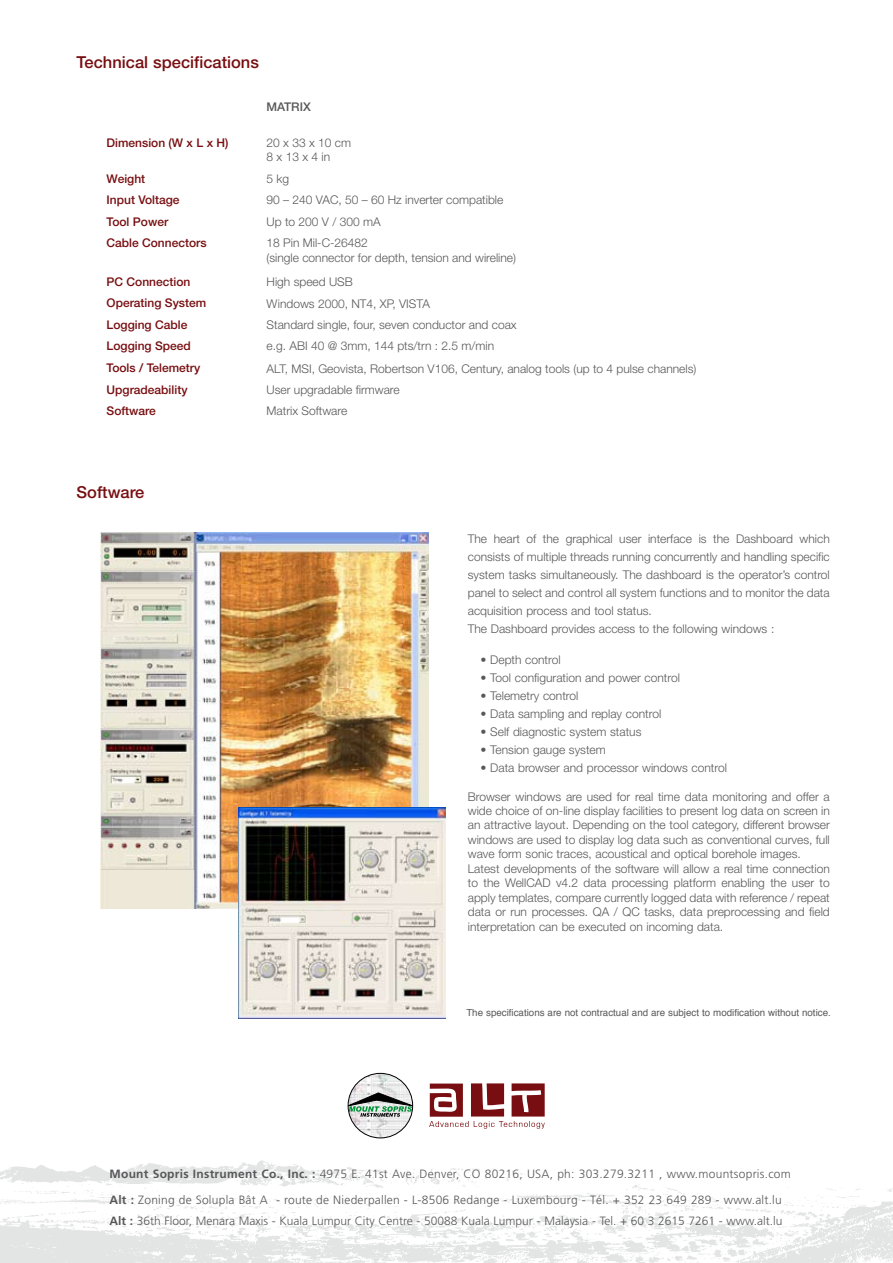
<style>
.page{position:relative;width:893px;height:1263px;background:#fff}
.page>*{position:absolute;margin:0;border:0;box-sizing:border-box;transform-origin:0 0}
.t1{font:500 16.5px "Helvetica Neue";color:#780e11}
.t2{font:300 12px/14.4px "Helvetica Neue";color:#58585a}
.t3{font:300 12px/25.2px "Frutiger";letter-spacing:.02em;color:#58585a}
.t4{font:500 12px "Helvetica Neue";color:#780e11}
.t5{font:300 12px "Frutiger";color:#58585a}
.t6{font:500 12px "Helvetica Neue";color:#58585a}
.t7{font:9.75px "Helvetica";color:#58585a}
.s1{font-weight:700}
</style>
<div class="page">
<img style="left:0;top:1072px;width:893px;height:191px">
<img style="left:101px;top:533px;width:327px;height:375px">
<img style="left:238px;top:807px;width:208px;height:211px">
<svg style="left:429px;top:1083px;width:116px;height:46px"></svg>
<img style="left:348px;top:1073px;width:65px;height:65px;border-radius:50%">
<svg style="left:347px;top:1092px;width:67px;height:27px;background:#9ba9a0"></svg>
<div style="left:348px;top:1073px;width:65px;height:65px;border:1px solid #000;border-radius:50%"></div>
<h1 class="t1" style="left:77px;top:52px;width:184px">Technical specifications</h1>
<p class="t6" style="left:267px;top:100px;width:46px">MATRIX</p>
<p class="t4" style="left:107px;top:136px;width:123px">Dimension (W x L x H)</p>
<p class="t2" style="left:267px;top:135px;width:86px">20 x 33 x 10 cm<br>8 x 13 x 4 in</p>
<p class="t4" style="left:107px;top:171px;width:40px">Weight</p>
<p class="t2" style="left:267px;top:171px;width:24px">5 kg</p>
<p class="t4" style="left:107px;top:193px;width:74px">Input Voltage</p>
<p class="t2" style="left:267px;top:193px;width:238px">90 – 240 VAC, 50 – 60 Hz inverter compatible</p>
<p class="t4" style="left:107px;top:214px;width:63px">Tool Power</p>
<p class="t2" style="left:267px;top:214px;width:116px">Up to 200 V / 300 mA</p>
<p class="t4" style="left:107px;top:236px;width:102px">Cable Connectors</p>
<p class="t2" style="left:267px;top:235px;width:251px">18 Pin Mil-C-26482<br>(single connector for depth, tension and wireline)</p>
<p class="t4" style="left:107px;top:275px;width:85px">PC Connection</p>
<p class="t2" style="left:267px;top:274px;width:88px">High speed USB</p>
<p class="t4" style="left:107px;top:296px;width:101px">Operating System</p>
<p class="t2" style="left:267px;top:296px;width:165px">Windows 2000, NT4, XP, VISTA</p>
<p class="t4" style="left:107px;top:317px;width:82px">Logging Cable</p>
<p class="t2" style="left:267px;top:317px;width:252px">Standard single, four, seven conductor and coax</p>
<p class="t4" style="left:107px;top:339px;width:86px">Logging Speed</p>
<p class="t2" style="left:267px;top:339px;width:229px">e.g. ABI 40 @ 3mm, 144 pts/trn : 2.5 m/min</p>
<p class="t4" style="left:107px;top:361px;width:95px">Tools / Telemetry</p>
<p class="t2" style="left:267px;top:361px;width:431px">ALT, MSI, Geovista, Robertson V106, Century, analog tools (up to 4 pulse channels)</p>
<p class="t4" style="left:107px;top:382px;width:82px">Upgradeability</p>
<p class="t2" style="left:267px;top:382px;width:135px">User upgradable firmware</p>
<p class="t4" style="left:107px;top:404px;width:51px">Software</p>
<p class="t2" style="left:267px;top:404px;width:82px">Matrix Software</p>
<h1 class="t1" style="left:77px;top:482px;width:69px">Software</h1>
<p class="t2" style="left:468px;top:529px;width:363px;line-height:18px">The heart of the graphical user interface is the Dashboard which consists of multiple threads running concurrently and handling specific system tasks simultaneously. The dashboard is the operator’s control panel to select and control all system functions and to monitor the data acquisition process and tool status.<br>The Dashboard provides access to the following windows :</p>
<p class="t2" style="left:481px;top:652px;width:82px">• Depth control</p>
<p class="t2" style="left:481px;top:670px;width:201px">• Tool configuration and power control</p>
<p class="t2" style="left:481px;top:688px;width:99px">• Telemetry control</p>
<p class="t2" style="left:481px;top:706px;width:182px">• Data sampling and replay control</p>
<p class="t2" style="left:481px;top:724px;width:162px">• Self diagnostic system status</p>
<p class="t2" style="left:481px;top:742px;width:127px">• Tension gauge system</p>
<p class="t2" style="left:481px;top:760px;width:248px">• Data browser and processor windows control</p>
<p class="t2" style="left:468px;top:789px;width:364px">Browser windows are used for real time data monitoring and offer a wide choice of on-line display facilities to present log data on screen in an attractive layout. Depending on the tool category, different browser windows are used to display log data such as conventional curves, full wave form sonic traces, acoustical and optical borehole images.<br>Latest developments of the software will allow a real time connection to the WellCAD v4.2 data processing platform enabling the user to apply templates, compare currently logged data with reference / repeat data or run processes. QA / QC tasks, data preprocessing and field interpretation can be executed on incoming data.</p>
<p class="t7" style="left:466px;top:1005px;width:366px">The specifications are not contractual and are subject to modification without notice.</p>
<p class="t3" style="left:109px;top:1162px;width:683px"><span class="s1">Mount Sopris Instrument Co., Inc. :</span> 4975 E. 41st Ave. Denver, CO 80216, USA, ph: 303.279.3211 , www.mountsopris.com<br><span class="s1">Alt :</span> Zoning de Solupla Bât A - route de Niederpallen - L-8506 Redange - Luxembourg - Tél. + 352 23 649 289 - www.alt.lu</p>
<p class="t5" style="left:109px;top:1214px;width:675px"><span class="s1">Alt :</span> 36th Floor, Menara Maxis - Kuala Lumpur City Centre - 50088 Kuala Lumpur - Malaysia - Tel. + 60 3 2615 7261 - www.alt.lu</p>
</div>
